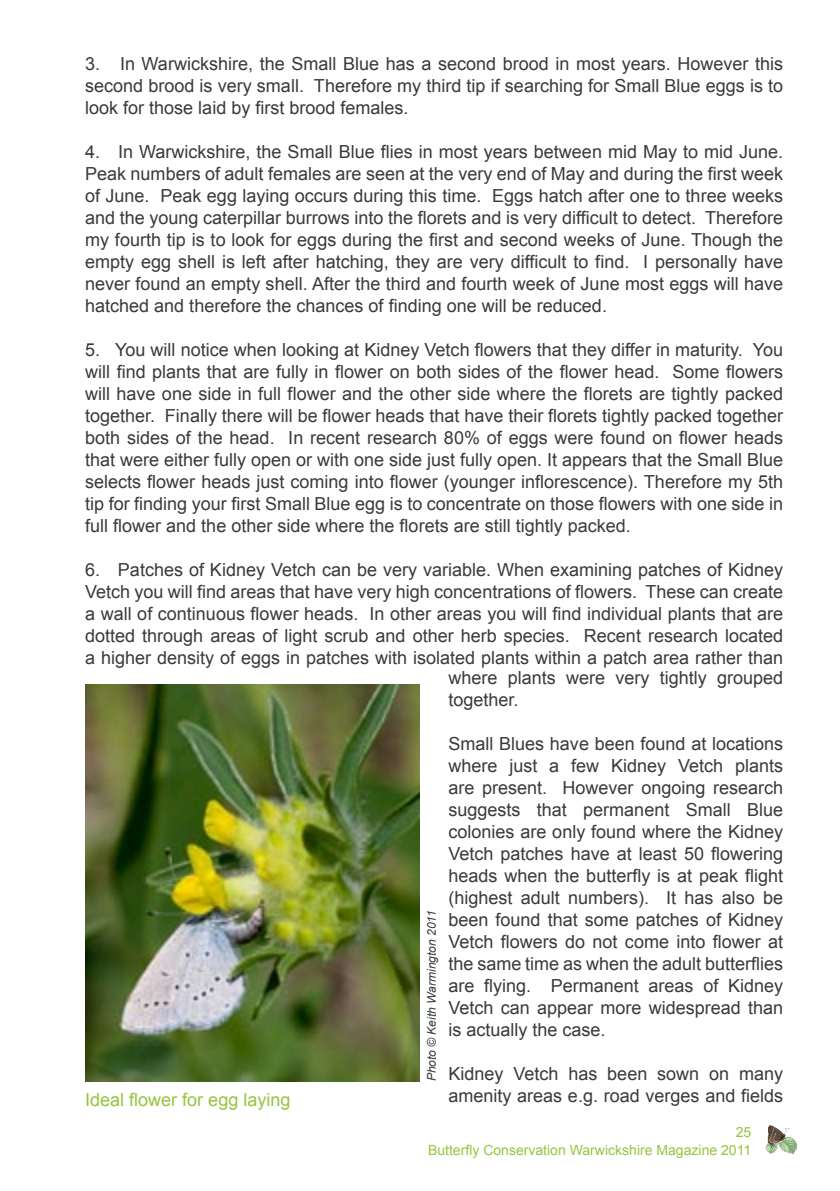
<style>
.page{position:relative;width:840px;height:1191px;background:#fff}
.page>*{position:absolute;margin:0;border:0;box-sizing:border-box;transform-origin:0 0}
.t1{font:18px/22px "Arial";color:#383a3b;text-align:justify}
.t2{font:18px "Arial";color:#95c540}
.t3{font:14px/18px "Arial";color:#95c540;text-align:right}
.t4{font:italic 12px "Arial";color:#383a3b}
</style>
<div class="page">
<svg style="left:765px;top:1125px;width:32px;height:29px"></svg>
<img style="left:85px;top:684px;width:335px;height:397px">
<p class="t1" style="left:85px;top:53px;width:699px">3. In Warwickshire, the Small Blue has a second brood in most years. However this second brood is very small. Therefore my third tip if searching for Small Blue eggs is to look for those laid by first brood females.</p>
<p class="t1" style="left:85px;top:141px;width:699px">4. In Warwickshire, the Small Blue flies in most years between mid May to mid June.<br>Peak numbers of adult females are seen at the very end of May and during the first week of June. Peak egg laying occurs during this time. Eggs hatch after one to three weeks and the young caterpillar burrows into the florets and is very difficult to detect. Therefore my fourth tip is to look for eggs during the first and second weeks of June. Though the empty egg shell is left after hatching, they are very difficult to find. I personally have never found an empty shell. After the third and fourth week of June most eggs will have hatched and therefore the chances of finding one will be reduced.</p>
<p class="t1" style="left:85px;top:339px;width:699px">5. You will notice when looking at Kidney Vetch flowers that they differ in maturity. You will find plants that are fully in flower on both sides of the flower head. Some flowers will have one side in full flower and the other side where the florets are tightly packed together. Finally there will be flower heads that have their florets tightly packed together both sides of the head. In recent research 80% of eggs were found on flower heads that were either fully open or with one side just fully open. It appears that the Small Blue selects flower heads just coming into flower (younger inflorescence). Therefore my 5th tip for finding your first Small Blue egg is to concentrate on those flowers with one side in full flower and the other side where the florets are still tightly packed.</p>
<p class="t1" style="left:85px;top:559px;width:699px">6. Patches of Kidney Vetch can be very variable. When examining patches of Kidney Vetch you will find areas that have very high concentrations of flowers. These can create a wall of continuous flower heads. In other areas you will find individual plants that are dotted through areas of light scrub and other herb species. Recent research located a higher density of eggs in patches with isolated plants within a patch area rather than</p>
<p class="t2" style="left:85px;top:1087px;width:207px">Ideal flower for egg laying</p>
<p class="t4" style="left:423px;top:1081px;width:173px;rotate:-90deg">Photo © Keith Warmington 2011</p>
<p class="t1" style="left:448px;top:667px;width:336px">where plants were very tightly grouped together.</p>
<p class="t1" style="left:448px;top:733px;width:336px">Small Blues have been found at locations where just a few Kidney Vetch plants are present. However ongoing research suggests that permanent Small Blue colonies are only found where the Kidney Vetch patches have at least 50 flowering heads when the butterfly is at peak flight (highest adult numbers). It has also be been found that some patches of Kidney Vetch flowers do not come into flower at the same time as when the adult butterflies are flying. Permanent areas of Kidney Vetch can appear more widespread than is actually the case.</p>
<p class="t1" style="left:448px;top:1063px;width:336px">Kidney Vetch has been sown on many amenity areas e.g. road verges and fields</p>
<p class="t3" style="left:428px;top:1122px;width:324px">25<br>Butterfly Conservation Warwickshire Magazine 2011</p>
</div>
